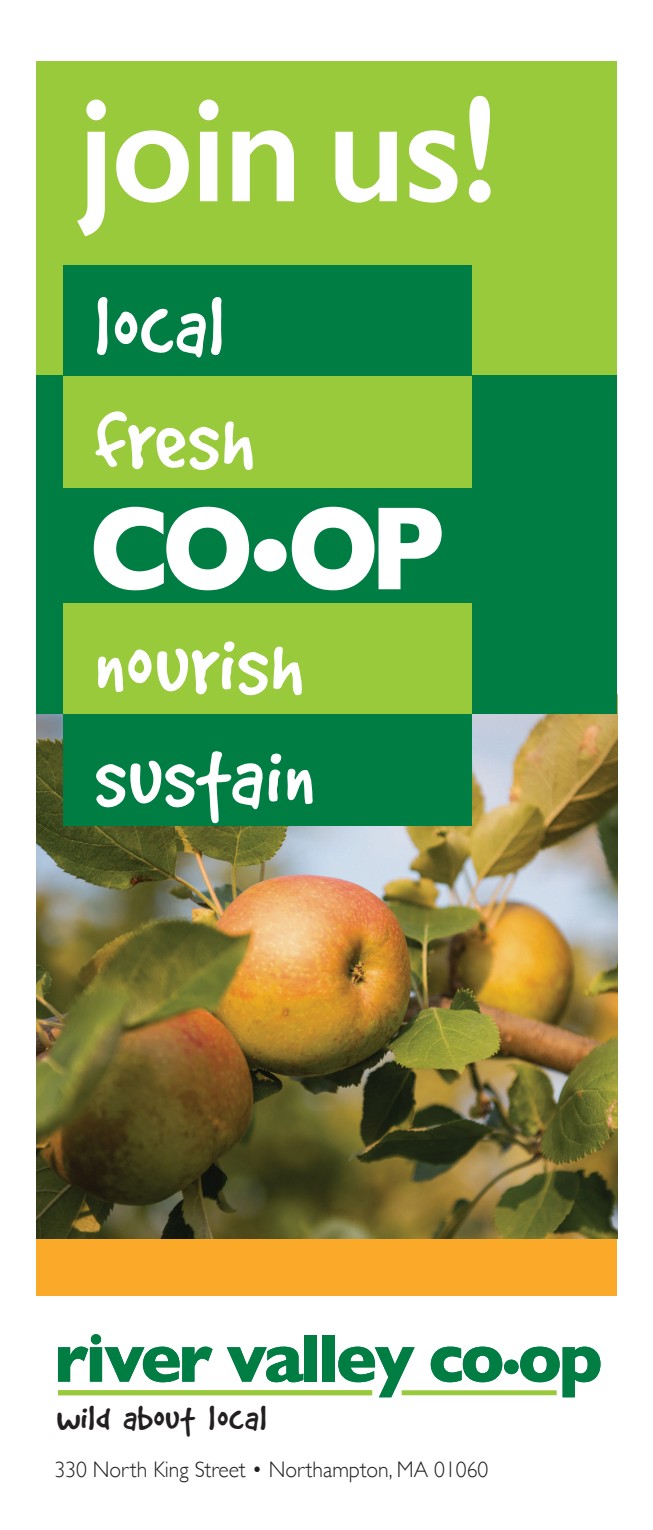
<style>
.page{position:relative;width:653px;height:1530px;background:#fff}
.page>*{position:absolute;margin:0;border:0;box-sizing:border-box;transform-origin:0 0}
.t1{font:600 152.5px "Gill Sans";letter-spacing:-.02em;color:#fff;scale:.95 1}
.t2{font:700 120.25px "Gill Sans";color:#fff;scale:.9 1}
.t3{font:94.25px/112.2px "Good Dog";letter-spacing:.02em;color:#fff;scale:.96 1}
.t4{font:90.75px "Good Dog";letter-spacing:.025em;color:#fff;scale:.96 1}
.t5{font:800 69.25px "Gill Sans";letter-spacing:-.045em;color:#007d43}
.t6{font:38px "Good Dog";letter-spacing:.025em;color:#231f20}
.t7{font:300 22.5px "Gill Sans";color:#231f20;scale:.96 1}
.s1{font-size:100.75px}
</style>
<div class="page">
<img style="left:36px;top:714px;width:581px;height:525px">
<div style="left:36px;top:1239px;width:580px;height:57px;background:#faa928"></div>
<div style="left:36px;top:375px;width:581px;height:339px;background:#007d43"></div>
<div style="left:36px;top:61px;width:581px;height:314px;background:#99ca3b"></div>
<div style="left:63px;top:265px;width:408px;height:111px;background:#007d43"></div>
<div style="left:63px;top:376px;width:408px;height:111px;background:#99ca3b"></div>
<div style="left:63px;top:603px;width:408px;height:111px;background:#99ca3b"></div>
<div style="left:63px;top:715px;width:408px;height:111px;background:#007d43"></div>
<div style="left:58px;top:1390px;width:314px;height:5px;background:#99ca3b"></div>
<div style="left:401px;top:1390px;width:155px;height:5px;background:#99ca3b"></div>
<h1 class="t1" style="left:78px;top:57px;width:445px">join us!</h1>
<h3 class="t4" style="left:94px;top:279px;width:138px">local</h3>
<h3 class="t3" style="left:94px;top:382px;width:166px">fresh</h3>
<h2 class="t2" style="left:89px;top:453px;width:396px">CO<span class="s1">•</span>OP</h2>
<h3 class="t3" style="left:94px;top:607px;width:233px">nourish sustain</h3>
<h3 class="t5" style="left:54px;top:1318px;width:550px">river valley co.op</h3>
<h3 class="t6" style="left:57px;top:1399px;width:212px">wild about local</h3>
<p class="t7" style="left:54px;top:1452px;width:453px">330 North King Street • Northampton, MA 01060</p>
</div>
